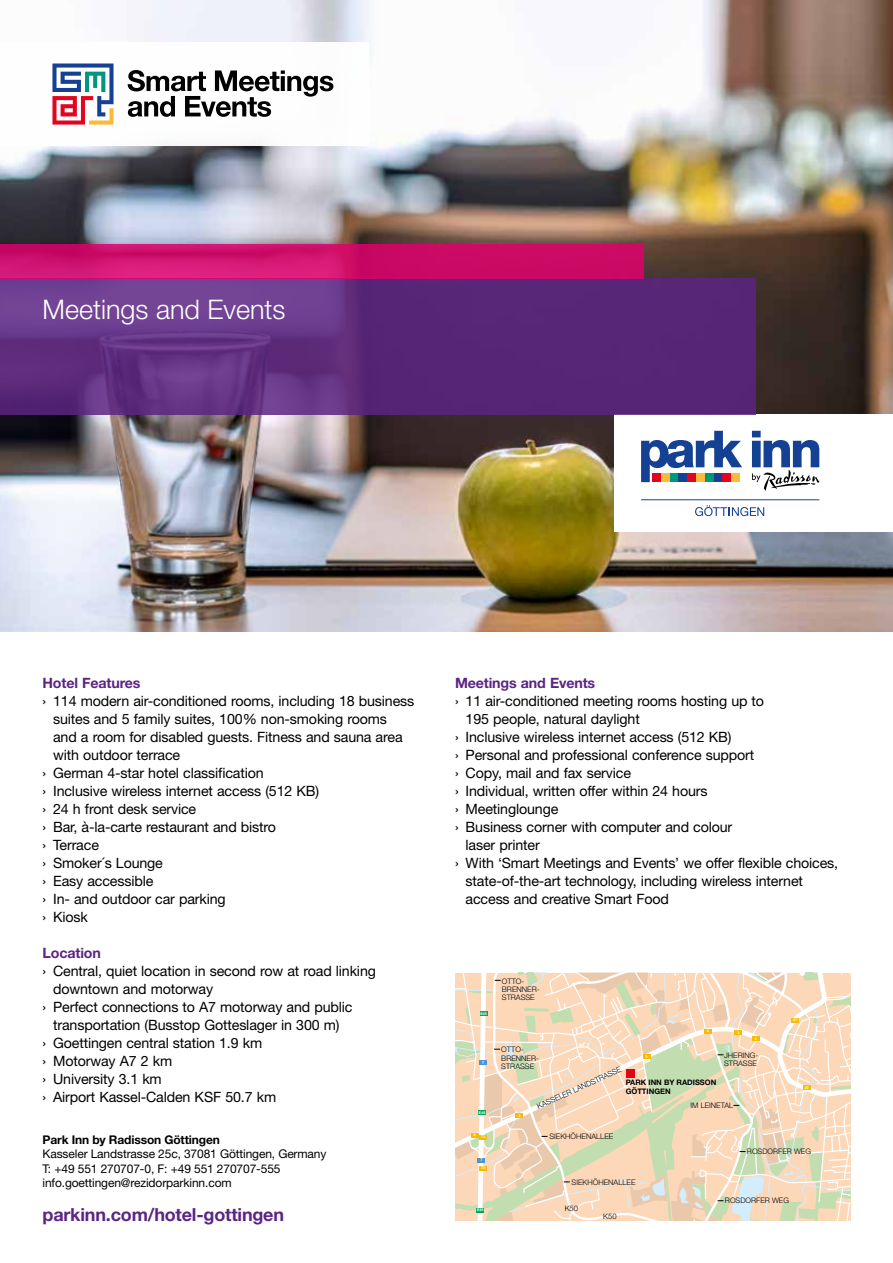
<style>
.page{position:relative;width:893px;height:1263px;background:#fff}
.page>*{position:absolute;margin:0;border:0;box-sizing:border-box;transform-origin:0 0}
.t1{font:300 27px "Helvetica Neue LT Pro";color:#fff}
.t2{font:700 18px "Helvetica Neue LT Pro";letter-spacing:-.01em;color:#5c2483}
.t3{font:14.25px "Helvetica Neue LT Pro";letter-spacing:-.01em;color:#000}
.t4{font:700 14.25px "Helvetica Neue LT Pro";letter-spacing:-.01em;color:#5c2483}
.t5{font:12px/14.4px "Helvetica Neue LT Pro";letter-spacing:-.01em;color:#000}
.t6{font:700 12px "Helvetica Neue LT Pro";letter-spacing:-.01em;color:#000}
.t7{font:300 7.65px/8.4px "Helvetica Neue LT Pro";color:#000}
.t8{font:700 7.65px/8.4px "Helvetica Neue LT Pro";color:#000}
.t9{font:700 3.75px "Helvetica Neue LT Pro";letter-spacing:-.005em;color:#fff}
</style>
<div class="page">
<img style="left:0;top:0;width:893px;height:631px">
<svg style="left:455px;top:972px;width:395px;height:249px;background:#f0dbbf"></svg>
<div style="left:615px;top:415px;width:278px;height:117px;background:#fff"></div>
<svg style="left:641px;top:431px;width:101px;height:51px"></svg>
<div style="left:652px;top:473px;width:9px;height:9px;background:#e30420"></div>
<div style="left:661px;top:473px;width:9px;height:9px;background:#fbbc39"></div>
<div style="left:670px;top:473px;width:8px;height:9px;background:#009879"></div>
<div style="left:678px;top:473px;width:9px;height:9px;background:#154194"></div>
<div style="left:687px;top:473px;width:9px;height:9px;background:#e30420"></div>
<div style="left:696px;top:473px;width:9px;height:9px;background:#fbbc39"></div>
<div style="left:705px;top:473px;width:9px;height:9px;background:#009879"></div>
<div style="left:714px;top:473px;width:8px;height:9px;background:#154194"></div>
<div style="left:722px;top:473px;width:9px;height:9px;background:#e30420"></div>
<div style="left:731px;top:473px;width:9px;height:9px;background:#fbbc39"></div>
<svg style="left:752px;top:431px;width:67px;height:60px"></svg>
<svg style="left:695px;top:505px;width:69px;height:11px"></svg>
<hr style="left:641px;top:499px;width:178px;height:1px;background:#154194">
<svg style="left:0;top:279px;width:756px;height:136px;background:#5e2d7e"></svg>
<svg style="left:0;top:244px;width:644px;height:35px;background:#ce0f6b"></svg>
<div style="left:0;top:43px;width:369px;height:103px;background:#fff"></div>
<svg style="left:52px;top:63px;width:62px;height:62px"></svg>
<svg style="left:128px;top:70px;width:205px;height:47px"></svg>
<h1 class="t1" style="left:43px;top:293px;width:245px">Meetings and Events</h1>
<p class="t4" style="left:43px;top:674px;width:100px">Hotel Features</p>
<p class="t3" style="left:43px;top:693px;width:373px">› 114 modern air-conditioned rooms, including 18 business</p>
<p class="t3" style="left:53px;top:711px;width:335px">suites and 5 family suites, 100% non-smoking rooms</p>
<p class="t3" style="left:53px;top:729px;width:351px">and a room for disabled guests. Fitness and sauna area</p>
<p class="t3" style="left:53px;top:747px;width:129px">with outdoor terrace</p>
<p class="t3" style="left:43px;top:765px;width:223px">› German 4-star hotel classification</p>
<p class="t3" style="left:43px;top:783px;width:278px">› Inclusive wireless internet access (512 KB)</p>
<p class="t3" style="left:43px;top:801px;width:155px">› 24 h front desk service</p>
<p class="t3" style="left:43px;top:819px;width:235px">› Bar, à-la-carte restaurant and bistro</p>
<p class="t3" style="left:43px;top:837px;width:58px">› Terrace</p>
<p class="t3" style="left:43px;top:855px;width:122px">› Smoker´s Lounge</p>
<p class="t3" style="left:43px;top:873px;width:112px">› Easy accessible</p>
<p class="t3" style="left:43px;top:891px;width:185px">› In- and outdoor car parking</p>
<p class="t3" style="left:43px;top:909px;width:47px">› Kiosk</p>
<p class="t4" style="left:43px;top:944px;width:60px">Location</p>
<p class="t3" style="left:43px;top:963px;width:335px">› Central, quiet location in second row at road linking</p>
<p class="t3" style="left:53px;top:981px;width:161px">downtown and motorway</p>
<p class="t3" style="left:43px;top:999px;width:312px">› Perfect connections to A7 motorway and public</p>
<p class="t3" style="left:53px;top:1017px;width:288px">transportation (Busstop Gotteslager in 300 m)</p>
<p class="t3" style="left:43px;top:1035px;width:221px">› Goettingen central station 1.9 km</p>
<p class="t3" style="left:43px;top:1053px;width:131px">› Motorway A7 2 km</p>
<p class="t3" style="left:43px;top:1071px;width:121px">› University 3.1 km</p>
<p class="t3" style="left:43px;top:1089px;width:235px">› Airport Kassel-Calden KSF 50.7 km</p>
<p class="t6" style="left:43px;top:1132px;width:179px">Park Inn by Radisson Göttingen</p>
<p class="t5" style="left:43px;top:1147px;width:285px">Kasseler Landstrasse 25c, 37081 Göttingen, Germany<br>T: +49 551 270707-0, F: +49 551 270707-555 info.goettingen@rezidorparkinn.com</p>
<p class="t2" style="left:43px;top:1203px;width:243px">parkinn.com/hotel-gottingen</p>
<p class="t4" style="left:455px;top:674px;width:142px">Meetings and Events</p>
<p class="t3" style="left:455px;top:693px;width:311px">› 11 air-conditioned meeting rooms hosting up to</p>
<p class="t3" style="left:466px;top:711px;width:176px">195 people, natural daylight</p>
<p class="t3" style="left:455px;top:729px;width:278px">› Inclusive wireless internet access (512 KB)</p>
<p class="t3" style="left:455px;top:747px;width:301px">› Personal and professional conference support</p>
<p class="t3" style="left:455px;top:765px;width:177px">› Copy, mail and fax service</p>
<p class="t3" style="left:455px;top:783px;width:254px">› Individual, written offer within 24 hours</p>
<p class="t3" style="left:455px;top:801px;width:105px">› Meetinglounge</p>
<p class="t3" style="left:455px;top:819px;width:279px">› Business corner with computer and colour</p>
<p class="t3" style="left:466px;top:837px;width:76px">laser printer</p>
<p class="t3" style="left:455px;top:855px;width:385px">› With ‘Smart Meetings and Events’ we offer flexible choices,</p>
<p class="t3" style="left:466px;top:873px;width:339px">state-of-the-art technology, including wireless internet</p>
<p class="t3" style="left:466px;top:891px;width:205px">access and creative Smart Food</p>
<p class="t7" style="left:502px;top:976px;width:39px">OTTO-<br>BRENNER-<br>STRASSE</p>
<p class="t9" style="left:480px;top:1011px;width:8px">E45</p>
<p class="t9" style="left:793px;top:1018px;width:6px">27</p>
<p class="t9" style="left:707px;top:1029px;width:4px">3</p>
<p class="t9" style="left:737px;top:1030px;width:4px">3</p>
<p class="t9" style="left:755px;top:1036px;width:4px">3</p>
<p class="t9" style="left:482px;top:1060px;width:4px">7</p>
<p class="t7" style="left:501px;top:1045px;width:39px">OTTO-<br>BRENNER-<br>STRASSE</p>
<p class="t7" style="left:724px;top:1050px;width:36px">JHERING-<br>STRASSE</p>
<p class="t9" style="left:645px;top:1054px;width:4px">3</p>
<p class="t7" style="left:536px;top:1103px;width:93px;rotate:-25deg">KASSELER LANDSTRASSE</p>
<p class="t8" style="left:626px;top:1078px;width:92px">PARK INN BY RADISSON<br>GÖTTINGEN</p>
<p class="t7" style="left:691px;top:1101px;width:44px">IM LEINETAL</p>
<p class="t9" style="left:805px;top:1085px;width:6px">27</p>
<p class="t9" style="left:479px;top:1110px;width:8px">E45</p>
<p class="t9" style="left:518px;top:1113px;width:4px">3</p>
<p class="t9" style="left:473px;top:1133px;width:4px">3</p>
<p class="t9" style="left:481px;top:1134px;width:6px">73</p>
<p class="t9" style="left:481px;top:1166px;width:6px">73</p>
<p class="t9" style="left:480px;top:1158px;width:4px">7</p>
<p class="t7" style="left:549px;top:1132px;width:65px">SIEKHÖHENALLEE</p>
<p class="t7" style="left:747px;top:1147px;width:66px">ROSDORFER WEG</p>
<p class="t7" style="left:572px;top:1178px;width:65px">SIEKHÖHENALLEE</p>
<p class="t7" style="left:725px;top:1196px;width:66px">ROSDORFER WEG</p>
<p class="t9" style="left:477px;top:1207px;width:8px">E45</p>
<p class="t7" style="left:565px;top:1204px;width:15px">K50</p>
<p class="t7" style="left:603px;top:1212px;width:15px">K50</p>
</div>
